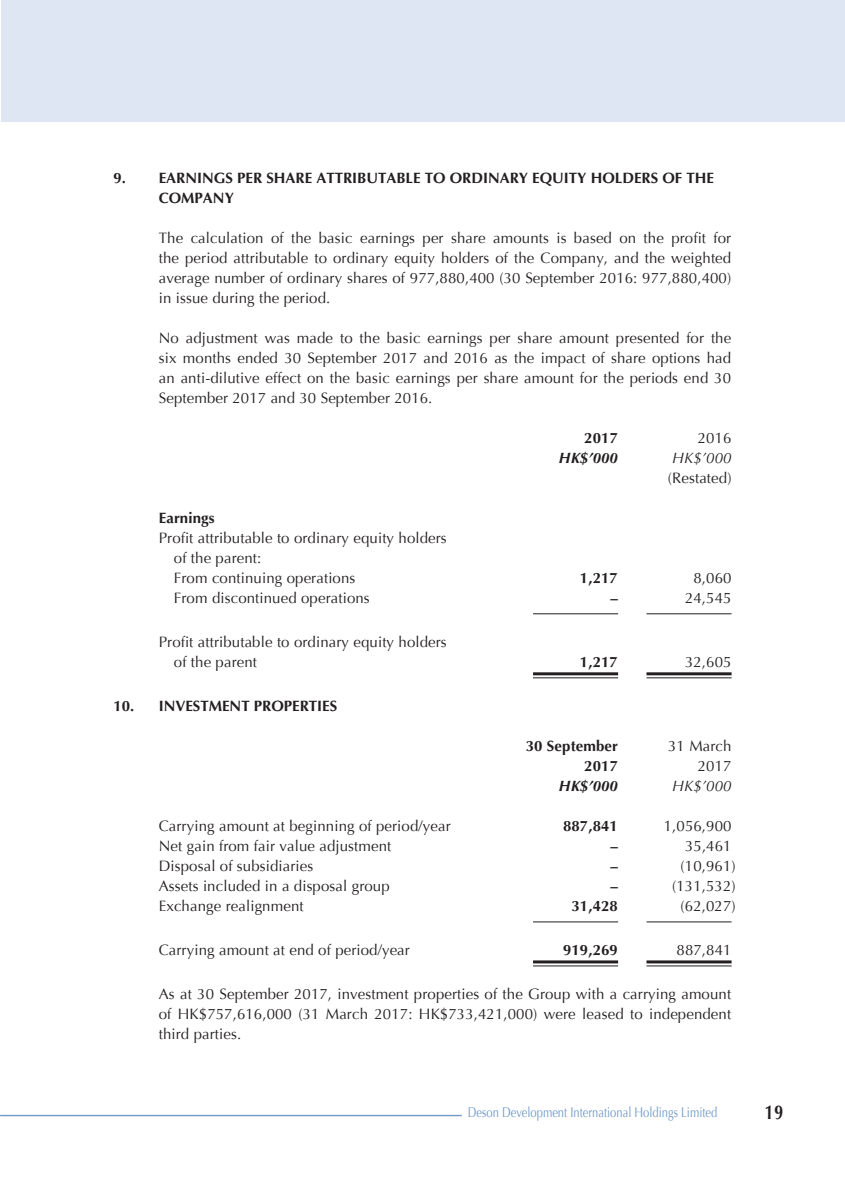
<style>
.page{position:relative;width:845px;height:1191px;background:#fff}
.page>*{position:absolute;margin:0;border:0;box-sizing:border-box;transform-origin:0 0}
.t1{font:700 20px "Optima";color:#231f20;scale:.8 1}
.t2{font:15px/20px "Optima";letter-spacing:.01em;color:#231f20;text-align:justify}
.t3{font:700 15px/20px "Optima";color:#231f20}
.t4{font:italic 700 15px "Optima";letter-spacing:.01em;color:#231f20}
.t5{font:italic 15px "Optima";letter-spacing:.01em;color:#231f20}
.t6{font:14px "Optima";color:#719ac7;scale:.8 1}
</style>
<div class="page">
<hr style="left:0;top:1114px;width:462px;height:2px;background:#719ac7">
<div style="left:1px;top:0;width:844px;height:121px;background:#dde6f2"></div>
<hr style="left:533px;top:613px;width:85px;height:1px;background:#231f20">
<hr style="left:646px;top:613px;width:85px;height:1px;background:#231f20">
<hr style="left:533px;top:672px;width:85px;height:3px;background:#231f20">
<hr style="left:533px;top:677px;width:85px;height:1px;background:#231f20">
<hr style="left:646px;top:672px;width:85px;height:3px;background:#231f20">
<hr style="left:646px;top:677px;width:85px;height:1px;background:#231f20">
<hr style="left:533px;top:921px;width:85px;height:1px;background:#231f20">
<hr style="left:646px;top:921px;width:85px;height:1px;background:#231f20">
<hr style="left:533px;top:960px;width:85px;height:3px;background:#231f20">
<hr style="left:533px;top:965px;width:85px;height:1px;background:#231f20">
<hr style="left:646px;top:960px;width:85px;height:3px;background:#231f20">
<hr style="left:646px;top:965px;width:85px;height:1px;background:#231f20">
<p class="t3" style="left:159px;top:168px;width:557px;text-indent:-45px">9. EARNINGS PER SHARE ATTRIBUTABLE TO ORDINARY EQUITY HOLDERS OF THE<br>COMPANY</p>
<p class="t2" style="left:159px;top:228px;width:574px">The calculation of the basic earnings per share amounts is based on the profit for the period attributable to ordinary equity holders of the Company, and the weighted average number of ordinary shares of 977,880,400 (30 September 2016: 977,880,400) in issue during the period.</p>
<p class="t2" style="left:159px;top:328px;width:574px">No adjustment was made to the basic earnings per share amount presented for the six months ended 30 September 2017 and 2016 as the impact of share options had an anti-dilutive effect on the basic earnings per share amount for the periods end 30<br>September 2017 and 30 September 2016.</p>
<p class="t3" style="left:584px;top:428px;width:35px">2017</p>
<p class="t2" style="left:698px;top:428px;width:35px">2016</p>
<p class="t4" style="left:559px;top:449px;width:61px">HK$’000</p>
<p class="t5" style="left:672px;top:449px;width:61px">HK$’000</p>
<p class="t2" style="left:668px;top:468px;width:65px">(Restated)</p>
<p class="t3" style="left:159px;top:508px;width:57px">Earnings</p>
<p class="t2" style="left:174px;top:528px;width:274px;text-align:left;text-indent:-15px">Profit attributable to ordinary equity holders of the parent:<br>From continuing operations</p>
<p class="t3" style="left:580px;top:568px;width:40px">1,217</p>
<p class="t2" style="left:693px;top:568px;width:40px">8,060</p>
<p class="t2" style="left:174px;top:588px;width:197px">From discontinued operations</p>
<p class="t3" style="left:610px;top:588px;width:9px">–</p>
<p class="t2" style="left:685px;top:588px;width:48px">24,545</p>
<p class="t2" style="left:174px;top:632px;width:274px;text-indent:-15px">Profit attributable to ordinary equity holders of the parent</p>
<p class="t3" style="left:580px;top:652px;width:40px">1,217</p>
<p class="t2" style="left:685px;top:652px;width:48px">32,605</p>
<p class="t3" style="left:113px;top:696px;width:225px">10. INVESTMENT PROPERTIES</p>
<p class="t3" style="left:526px;top:736px;width:94px">30 September</p>
<p class="t2" style="left:668px;top:736px;width:65px">31 March</p>
<p class="t3" style="left:584px;top:756px;width:35px">2017</p>
<p class="t2" style="left:698px;top:756px;width:35px">2017</p>
<p class="t4" style="left:559px;top:777px;width:61px">HK$’000</p>
<p class="t5" style="left:672px;top:777px;width:61px">HK$’000</p>
<p class="t2" style="left:159px;top:816px;width:293px">Carrying amount at beginning of period/year</p>
<p class="t3" style="left:563px;top:816px;width:56px">887,841</p>
<p class="t2" style="left:664px;top:816px;width:69px">1,056,900</p>
<p class="t2" style="left:159px;top:836px;width:234px">Net gain from fair value adjustment</p>
<p class="t3" style="left:610px;top:836px;width:9px">–</p>
<p class="t2" style="left:685px;top:836px;width:48px">35,461</p>
<p class="t2" style="left:159px;top:856px;width:156px">Disposal of subsidiaries</p>
<p class="t3" style="left:610px;top:856px;width:9px">–</p>
<p class="t2" style="left:680px;top:856px;width:57px">(10,961)</p>
<p class="t2" style="left:159px;top:876px;width:232px">Assets included in a disposal group</p>
<p class="t3" style="left:610px;top:876px;width:9px">–</p>
<p class="t2" style="left:672px;top:876px;width:65px">(131,532)</p>
<p class="t2" style="left:159px;top:896px;width:146px">Exchange realignment</p>
<p class="t3" style="left:571px;top:896px;width:48px">31,428</p>
<p class="t2" style="left:680px;top:896px;width:57px">(62,027)</p>
<p class="t2" style="left:159px;top:940px;width:253px">Carrying amount at end of period/year</p>
<p class="t3" style="left:563px;top:940px;width:56px">919,269</p>
<p class="t2" style="left:676px;top:940px;width:56px">887,841</p>
<p class="t2" style="left:159px;top:984px;width:574px">As at 30 September 2017, investment properties of the Group with a carrying amount of HK$757,616,000 (31 March 2017: HK$733,421,000) were leased to independent third parties.</p>
<p class="t6" style="left:468px;top:1104px;width:313px">Deson Development International Holdings Limited</p>
<h1 class="t1" style="left:765px;top:1100px;width:25px">19</h1>
</div>
